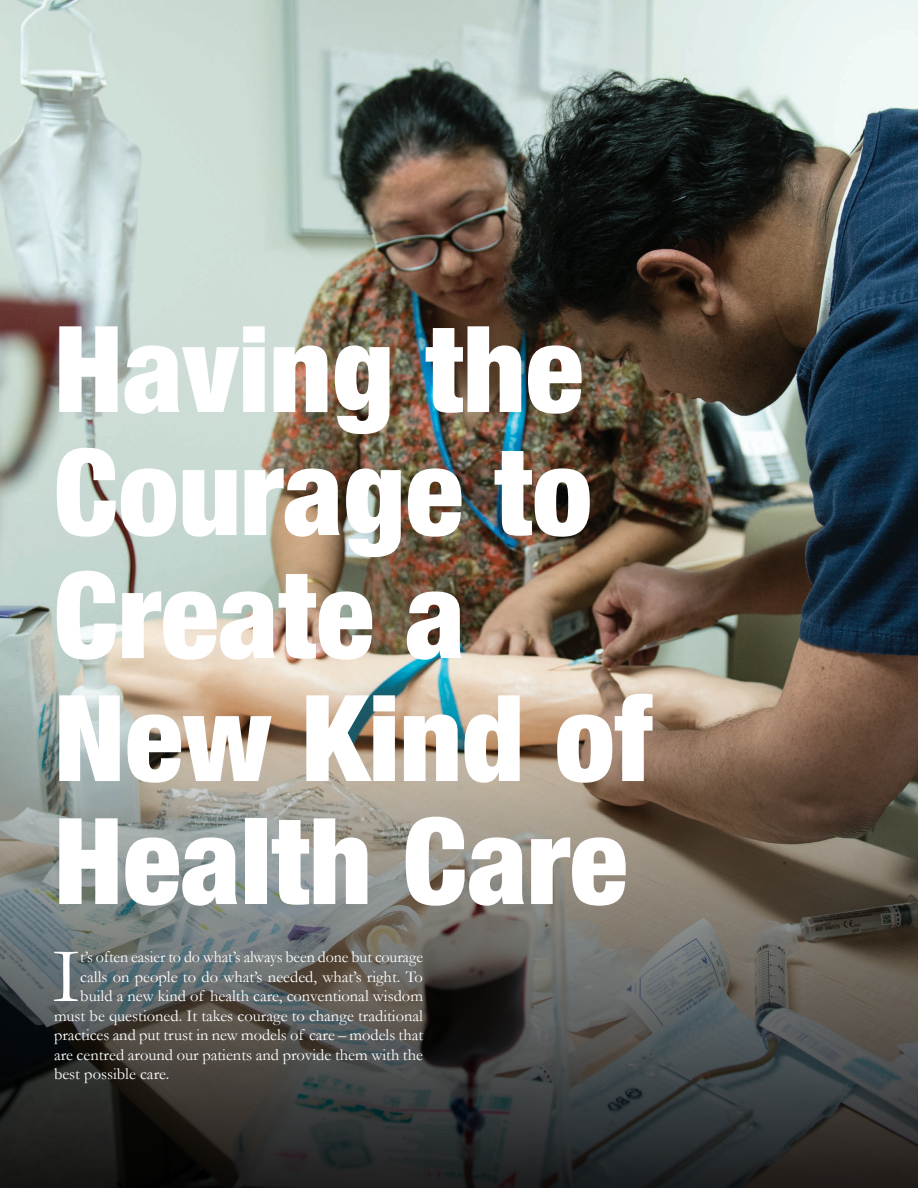
<style>
.page{position:relative;width:918px;height:1188px;background:#fff}
.page>*{position:absolute;margin:0;border:0;box-sizing:border-box;transform-origin:0 0}
.t1{font:900 condensed 120px/123px "Helvetica Neue";color:#fff}
.t2{font:79.05px "Garamond";color:#fff}
.t3{font:16.5px "Garamond";color:#fff}
</style>
<div class="page">
<img style="left:0;top:0;width:918px;height:665px">
<img style="left:0;top:665px;width:918px;height:523px">
<p class="t1" style="left:54px;top:306px;width:600px">Having the<br>Courage to<br>Create a<br>New Kind of<br>Health Care</p>
<p class="t2" style="left:52px;top:929px;width:29px">I</p>
<p class="t3" style="left:80px;top:947px;width:344px">t’s often easier to do what’s always been done but courage</p>
<p class="t3" style="left:80px;top:967px;width:344px">calls on people to do what’s needed, what’s right. To</p>
<p class="t3" style="left:80px;top:986px;width:344px">build a new kind of health care, conventional wisdom</p>
<p class="t3" style="left:54px;top:1006px;width:371px">must be questioned. It takes courage to change traditional</p>
<p class="t3" style="left:54px;top:1025px;width:371px">practices and put trust in new models of care – models that</p>
<p class="t3" style="left:54px;top:1045px;width:371px">are centred around our patients and provide them with the</p>
<p class="t3" style="left:54px;top:1064px;width:117px">best possible care.</p>
</div>
